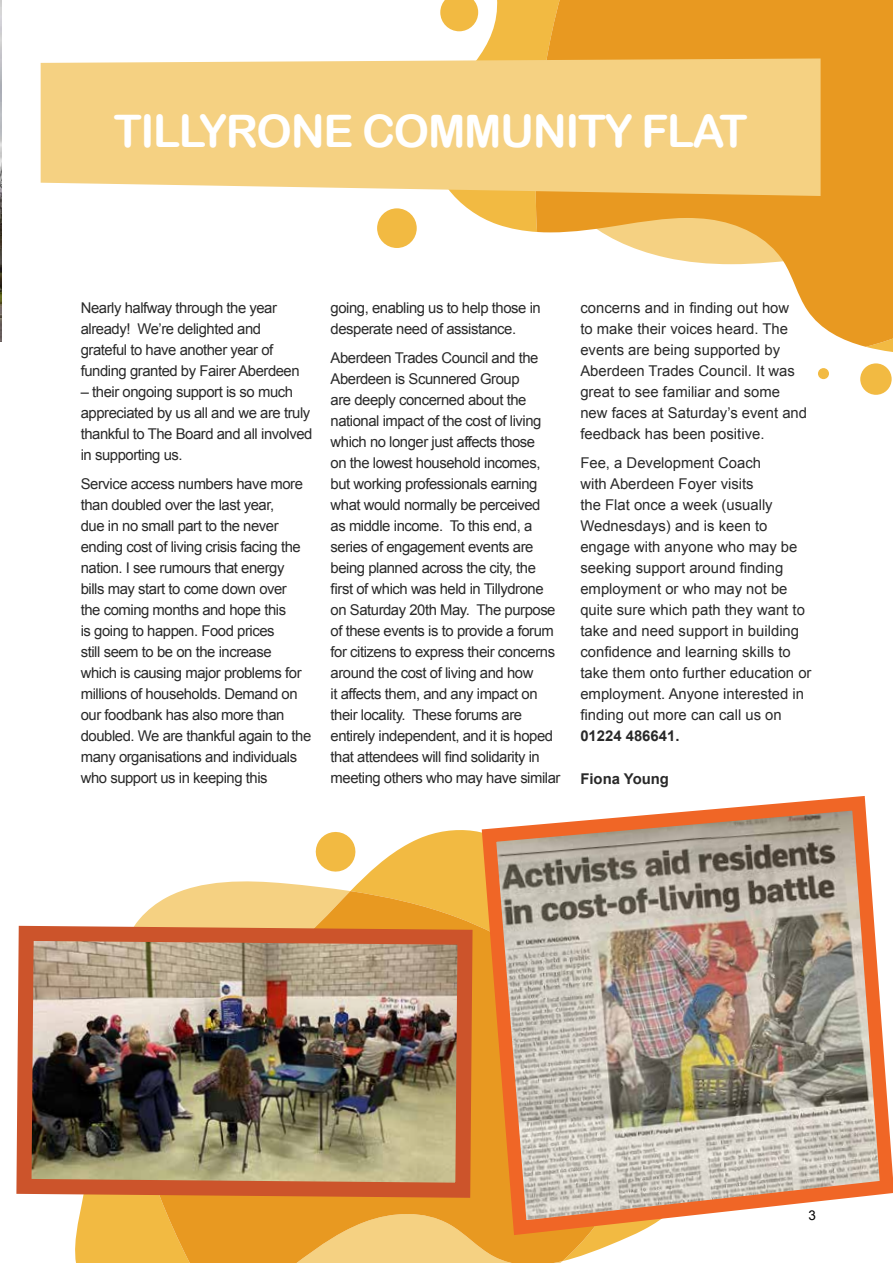
<style>
.page{position:relative;width:893px;height:1263px;background:#fff}
.page>*{position:absolute;margin:0;border:0;box-sizing:border-box;transform-origin:0 0}
.t1{font:44.85px "Arial Rounded MT Bold";letter-spacing:-.03em;color:#fff}
.t2{font:14.85px/21px "Arial";letter-spacing:-.03em;color:#292929}
.t3{font:14.85px/21px "Arial";color:#292929}
.t4{font:700 14.85px "Arial";color:#292929}
.t5{font:13.5px "Arial";color:#000}
</style>
<div class="page">
<svg style="left:75px;top:830px;width:399px;height:433px"></svg>
<svg style="left:115px;top:891px;width:502px;height:372px;background:#efb653"></svg>
<svg style="left:313px;top:830px;width:45px;height:44px"></svg>
<img style="left:0;top:0;width:1px;height:342px">
<img style="left:16px;top:918px;width:458px;height:287px">
<img style="left:474px;top:796px;width:419px;height:446px">
<svg style="left:454px;top:0;width:439px;height:352px"></svg>
<svg style="left:532px;top:0;width:361px;height:347px;fill:#e89921"></svg>
<svg style="left:440px;top:0;width:38px;height:31px"></svg>
<div style="left:377px;top:208px;width:40px;height:40px;background:#f2ba42;border-radius:50%"></div>
<div style="left:860px;top:363px;width:32px;height:32px;background:#f2ba42;border-radius:50%"></div>
<div style="left:818px;top:368px;width:11px;height:11px;background:#f2ba42;border-radius:50%"></div>
<svg style="left:41px;top:58px;width:780px;height:138px;background:#f5d287"></svg>
<h1 class="t1" style="left:114px;top:105px;width:635px">TILLYRONE COMMUNITY FLAT</h1>
<p class="t2" style="left:81px;top:297px;width:220px">Nearly halfway through the year already! We’re delighted and grateful to have another year of funding granted by Fairer Aberdeen</p>
<p class="t2" style="left:81px;top:381px;width:233px">– their ongoing support is so much appreciated by us all and we are truly thankful to The Board and all involved in supporting us.</p>
<p class="t2" style="left:81px;top:474px;width:232px">Service access numbers have more than doubled over the last year,<br>due in no small part to the never ending cost of living crisis facing the nation. I see rumours that energy bills may start to come down over<br>the coming months and hope this<br>is going to happen. Food prices<br>still seem to be on the increase which is causing major problems for millions of households. Demand on our foodbank has also more than doubled. We are thankful again to the many organisations and individuals who support us in keeping this</p>
<p class="t2" style="left:331px;top:297px;width:212px">going, enabling us to help those in desperate need of assistance.</p>
<p class="t2" style="left:331px;top:348px;width:231px">Aberdeen Trades Council and the Aberdeen is Scunnered Group<br>are deeply concerned about the national impact of the cost of living which no longer just affects those<br>on the lowest household incomes, but working professionals earning what would normally be perceived<br>as middle income. To this end, a series of engagement events are being planned across the city, the first of which was held in Tillydrone on Saturday 20th May. The purpose of these events is to provide a forum for citizens to express their concerns around the cost of living and how<br>it affects them, and any impact on their locality. These forums are entirely independent, and it is hoped that attendees will find solidarity in meeting others who may have similar</p>
<p class="t3" style="left:580px;top:297px;width:228px">concerns and in finding out how<br>to make their voices heard. The events are being supported by<br>Aberdeen Trades Council. It was great to see familiar and some new faces at Saturday’s event and feedback has been positive.</p>
<p class="t3" style="left:580px;top:453px;width:233px">Fee, a Development Coach<br>with Aberdeen Foyer visits<br>the Flat once a week (usually<br>Wednesdays) and is keen to engage with anyone who may be seeking support around finding employment or who may not be quite sure which path they want to take and need support in building confidence and learning skills to take them onto further education or employment. Anyone interested in finding out more can call us on</p>
<p class="t4" style="left:580px;top:726px;width:101px">01224 486641.</p>
<p class="t4" style="left:580px;top:769px;width:90px">Fiona Young</p>
<p class="t5" style="left:809px;top:1207px;width:9px">3</p>
</div>
